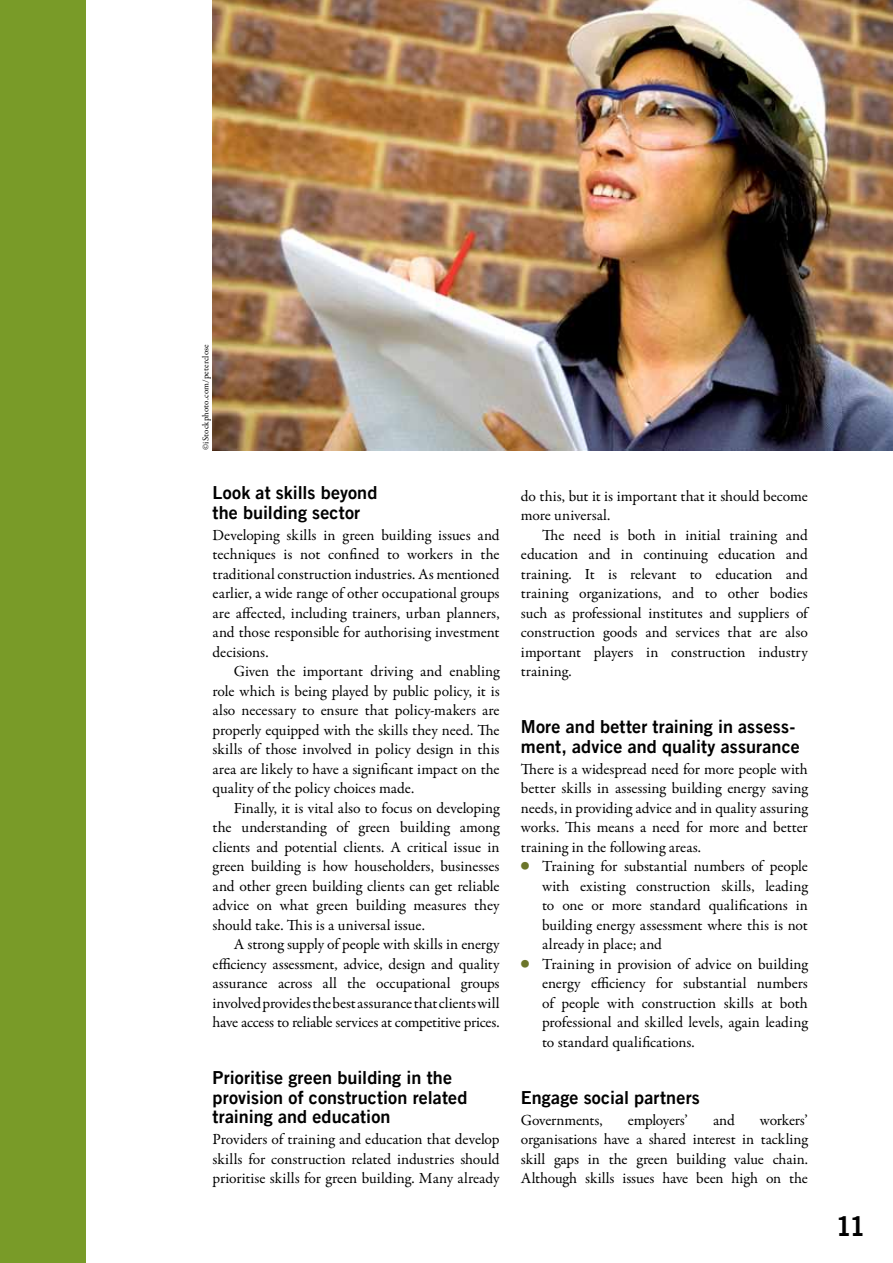
<style>
.page{position:relative;width:893px;height:1263px;background:#fff}
.page>*{position:absolute;margin:0;border:0;box-sizing:border-box;transform-origin:0 0}
.t1{font:27px "Trade Gothic LT Com Bd 2";color:#000}
.t2{font:18px/19.5px "Trade Gothic LT Com Bd 2";letter-spacing:.005em;color:#000}
.t3{font:15.6px/19.5px "Garamond Premr Pro";letter-spacing:-.005em;color:#000;text-align:justify}
.t4{font:9px "Garamond Premr Pro";letter-spacing:.015em;color:#000}
.s1{font-family:"Universal Newswith Comm Pi";color:#6b752a}
</style>
<div class="page">
<img style="left:213px;top:0;width:680px;height:450px">
<div style="left:0;top:0;width:85px;height:1263px;background:#799b28"></div>
<p class="t4" style="left:200px;top:450px;width:108px;rotate:-90deg">©iStockphoto.com/peterclose</p>
<p class="t2" style="left:213px;top:483px;width:166px">Look at skills beyond the building sector</p>
<p class="t3" style="left:213px;top:525px;width:289px">Developing skills in green building issues and techniques is not confined to workers in the traditional construction industries. As mentioned earlier, a wide range of other occupational groups are affected, including trainers, urban planners, and those responsible for authorising investment decisions.</p>
<p class="t3" style="left:213px;top:662px;width:289px;text-indent:21px">Given the important driving and enabling role which is being played by public policy, it is also necessary to ensure that policy-makers are properly equipped with the skills they need. The skills of those involved in policy design in this area are likely to have a significant impact on the quality of the policy choices made.</p>
<p class="t3" style="left:213px;top:798px;width:289px;text-indent:21px">Finally, it is vital also to focus on developing the understanding of green building among clients and potential clients. A critical issue in green building is how householders, businesses and other green building clients can get reliable advice on what green building measures they should take. This is a universal issue.</p>
<p class="t3" style="left:213px;top:935px;width:289px;text-indent:21px">A strong supply of people with skills in energy efficiency assessment, advice, design and quality assurance across all the occupational groups involved provides the best assurance that clients will have access to reliable services at competitive prices.</p>
<p class="t2" style="left:213px;top:1068px;width:256px">Prioritise green building in the provision of construction related training and education</p>
<p class="t3" style="left:213px;top:1130px;width:288px">Providers of training and education that develop skills for construction related industries should prioritise skills for green building. Many already</p>
<p class="t3" style="left:521px;top:486px;width:288px">do this, but it is important that it should become more universal.</p>
<p class="t3" style="left:521px;top:525px;width:288px;text-indent:21px">The need is both in initial training and education and in continuing education and training. It is relevant to education and training organizations, and to other bodies such as professional institutes and suppliers of construction goods and services that are also important players in construction industry training.</p>
<p class="t2" style="left:521px;top:717px;width:280px">More and better training in assess&shy;ment, advice and quality assurance</p>
<p class="t3" style="left:521px;top:759px;width:288px">There is a widespread need for more people with</p>
<p class="t3" style="left:521px;top:779px;width:289px">better skills in assessing building energy saving</p>
<p class="t3" style="left:521px;top:798px;width:289px">needs, in providing advice and in quality assuring</p>
<p class="t3" style="left:521px;top:818px;width:288px">works. This means a need for more and better</p>
<p class="t3" style="left:521px;top:837px;width:182px">training in the following areas.</p>
<p class="t3" style="left:521px;top:857px;width:288px"><span class="s1">c</span> Training for substantial numbers of people</p>
<p class="t3" style="left:542px;top:876px;width:267px">with existing construction skills, leading</p>
<p class="t3" style="left:542px;top:896px;width:267px">to one or more standard qualifications in</p>
<p class="t3" style="left:542px;top:915px;width:267px">building energy assessment where this is not</p>
<p class="t3" style="left:542px;top:935px;width:121px">already in place; and</p>
<p class="t3" style="left:521px;top:954px;width:289px"><span class="s1">c</span> Training in provision of advice on building</p>
<p class="t3" style="left:542px;top:974px;width:267px">energy efficiency for substantial numbers</p>
<p class="t3" style="left:542px;top:993px;width:267px">of people with construction skills at both</p>
<p class="t3" style="left:542px;top:1013px;width:267px">professional and skilled levels, again leading</p>
<p class="t3" style="left:542px;top:1032px;width:154px">to standard qualifications.</p>
<p class="t2" style="left:521px;top:1087px;width:181px">Engage social partners</p>
<p class="t3" style="left:521px;top:1110px;width:83px">Governments,</p>
<p class="t3" style="left:628px;top:1110px;width:62px">employers’</p>
<p class="t3" style="left:713px;top:1110px;width:23px">and</p>
<p class="t3" style="left:521px;top:1110px;width:289px;text-indent:239px">workers’ organisations have a shared interest in tackling skill gaps in the green building value chain.<br>Although skills issues have been high on the</p>
<h1 class="t1" style="left:835px;top:1210px;width:32px">11</h1>
</div>
